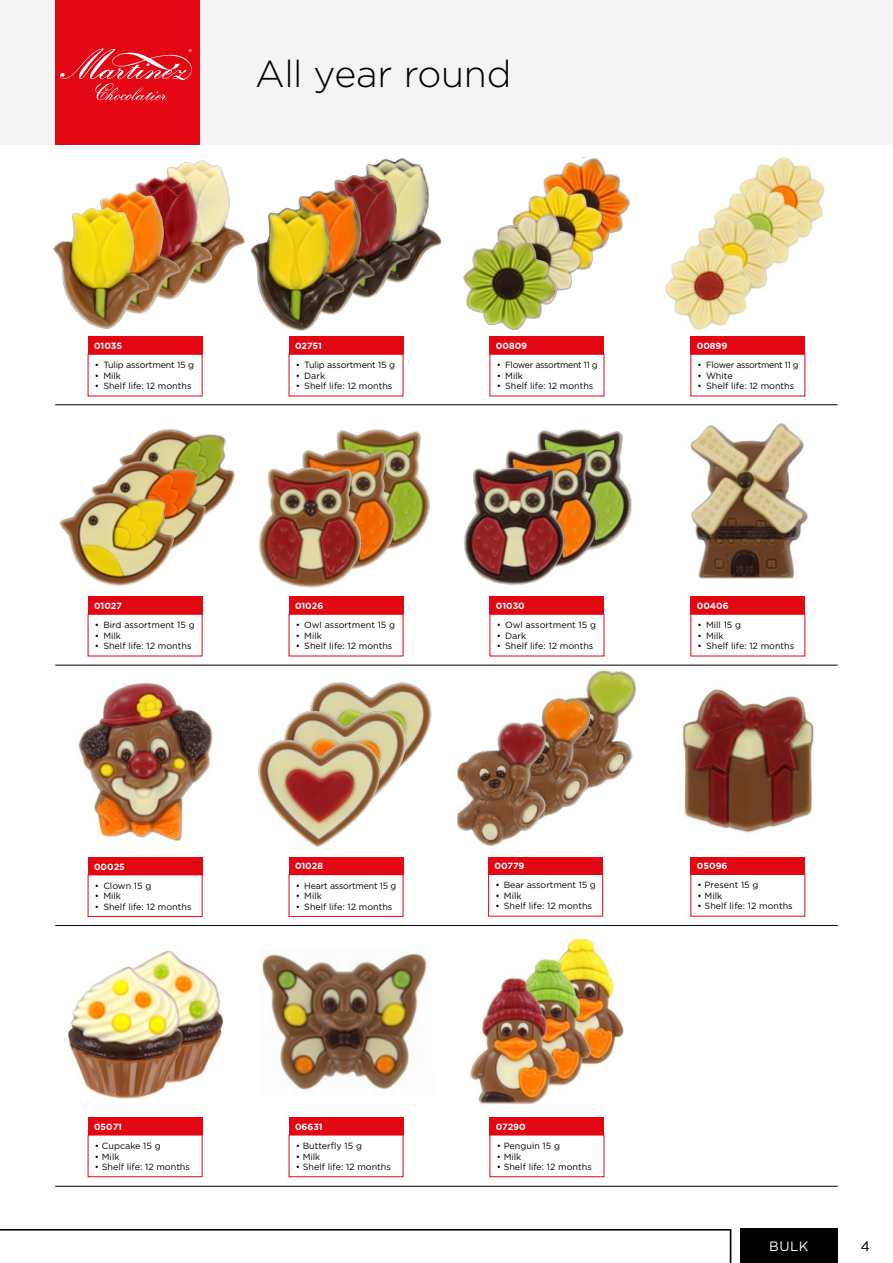
<style>
.page{position:relative;width:893px;height:1263px;background:#fff}
.page>*{position:absolute;margin:0;border:0;box-sizing:border-box;transform-origin:0 0}
.t1{font:300 37.5px "Gotham";letter-spacing:-.01em;color:#000}
.t2{font:13.5px "Gotham";color:#fff}
.t3{font:300 13.5px "Gotham";color:#000}
.t4{font:9px "Gotham";color:#000}
.t5{font:700 9px "Gotham";color:#fff}
.t6{font:9px "Gotham";letter-spacing:-.02em;color:#000}
.t7{font:9px "Gotham";letter-spacing:-.03em;color:#000}
</style>
<div class="page">
<div style="left:740px;top:1229px;width:98px;height:34px;background:#000"></div>
<div style="left:0;top:0;width:893px;height:145px;background:#f4f4f4"></div>
<svg style="left:0;top:1229px;width:731px;height:34px"></svg>
<div style="left:55px;top:0;width:145px;height:145px;background:#e30613"></div>
<svg style="left:60px;top:48px;width:132px;height:52px"></svg>
<hr style="left:55px;top:404px;width:783px;height:1px;background:#000">
<hr style="left:55px;top:665px;width:783px;height:1px;background:#000">
<hr style="left:55px;top:1186px;width:783px;height:1px;background:#000">
<hr style="left:55px;top:925px;width:783px;height:1px;background:#000">
<img style="left:166px;top:160px;width:62px;height:119px">
<img style="left:135px;top:171px;width:77px;height:122px">
<img style="left:100px;top:186px;width:81px;height:123px">
<div style="left:88px;top:354px;width:114px;height:42px;border:1px solid #e30613"></div>
<div style="left:88px;top:337px;width:114px;height:17px;background:#e30613"></div>
<img style="left:53px;top:201px;width:96px;height:128px">
<div style="left:289px;top:354px;width:114px;height:42px;border:1px solid #e30613"></div>
<img style="left:228px;top:158px;width:214px;height:196px">
<img style="left:543px;top:158px;width:87px;height:83px">
<img style="left:528px;top:185px;width:79px;height:85px">
<div style="left:490px;top:354px;width:114px;height:42px;border:1px solid #e30613"></div>
<div style="left:490px;top:337px;width:114px;height:17px;background:#e30613"></div>
<img style="left:497px;top:210px;width:85px;height:82px">
<img style="left:463px;top:239px;width:94px;height:91px">
<img style="left:665px;top:156px;width:160px;height:175px">
<div style="left:690px;top:354px;width:115px;height:42px;border:1px solid #e30613"></div>
<div style="left:690px;top:337px;width:115px;height:17px;background:#e30613"></div>
<div style="left:88px;top:614px;width:114px;height:42px;border:1px solid #e30613"></div>
<div style="left:88px;top:597px;width:114px;height:17px;background:#e30613"></div>
<img style="left:122px;top:429px;width:113px;height:84px">
<img style="left:91px;top:457px;width:117px;height:87px">
<img style="left:59px;top:489px;width:122px;height:97px">
<img style="left:336px;top:429px;width:94px;height:117px">
<img style="left:302px;top:443px;width:100px;height:122px">
<div style="left:289px;top:614px;width:114px;height:42px;border:1px solid #e30613"></div>
<div style="left:289px;top:597px;width:114px;height:17px;background:#e30613"></div>
<img style="left:259px;top:462px;width:109px;height:126px">
<img style="left:537px;top:429px;width:95px;height:117px">
<div style="left:490px;top:614px;width:114px;height:42px;border:1px solid #e30613"></div>
<div style="left:490px;top:597px;width:114px;height:17px;background:#e30613"></div>
<img style="left:505px;top:443px;width:99px;height:119px">
<img style="left:464px;top:462px;width:108px;height:123px">
<div style="left:690px;top:614px;width:115px;height:42px;border:1px solid #e30613"></div>
<div style="left:690px;top:597px;width:115px;height:17px;background:#e30613"></div>
<img style="left:690px;top:423px;width:118px;height:156px">
<div style="left:88px;top:874px;width:114px;height:43px;border:1px solid #e30613"></div>
<div style="left:88px;top:857px;width:114px;height:17px;background:#e30613"></div>
<img style="left:78px;top:682px;width:135px;height:159px">
<div style="left:289px;top:874px;width:114px;height:43px;border:1px solid #e30613"></div>
<div style="left:289px;top:857px;width:114px;height:17px;background:#e30613"></div>
<img style="left:310px;top:682px;width:122px;height:76px">
<img style="left:284px;top:709px;width:126px;height:78px">
<img style="left:258px;top:738px;width:127px;height:109px">
<img style="left:586px;top:670px;width:50px;height:119px">
<img style="left:541px;top:696px;width:48px;height:119px">
<img style="left:457px;top:722px;width:91px;height:124px">
<div style="left:488px;top:874px;width:115px;height:42px;border:1px solid #e30613"></div>
<div style="left:488px;top:857px;width:115px;height:17px;background:#e30613"></div>
<div style="left:690px;top:874px;width:115px;height:42px;border:1px solid #e30613"></div>
<div style="left:690px;top:857px;width:115px;height:17px;background:#e30613"></div>
<div style="left:88px;top:1118px;width:114px;height:17px;background:#e30613"></div>
<div style="left:289px;top:1118px;width:114px;height:17px;background:#e30613"></div>
<div style="left:490px;top:1118px;width:114px;height:17px;background:#e30613"></div>
<img style="left:682px;top:689px;width:132px;height:144px">
<img style="left:67px;top:950px;width:157px;height:149px">
<img style="left:470px;top:938px;width:154px;height:167px">
<img style="left:262px;top:953px;width:165px;height:137px">
<h1 class="t1" style="left:255px;top:50px;width:258px">All year round</h1>
<p class="t5" style="left:94px;top:340px;width:30px">01035</p>
<p class="t5" style="left:295px;top:340px;width:28px">02751</p>
<p class="t5" style="left:496px;top:340px;width:33px">00809</p>
<p class="t5" style="left:697px;top:340px;width:32px">00899</p>
<p class="t6" style="left:95px;top:359px;width:101px">• Tulip assortment 15 g</p>
<p class="t4" style="left:95px;top:370px;width:28px">• Milk</p>
<p class="t4" style="left:95px;top:380px;width:98px">• Shelf life: 12 months</p>
<p class="t6" style="left:296px;top:359px;width:101px">• Tulip assortment 15 g</p>
<p class="t4" style="left:296px;top:370px;width:31px">• Dark</p>
<p class="t4" style="left:296px;top:380px;width:98px">• Shelf life: 12 months</p>
<p class="t7" style="left:497px;top:359px;width:103px">• Flower assortment 11 g</p>
<p class="t4" style="left:497px;top:370px;width:28px">• Milk</p>
<p class="t4" style="left:497px;top:380px;width:98px">• Shelf life: 12 months</p>
<p class="t7" style="left:698px;top:359px;width:103px">• Flower assortment 11 g</p>
<p class="t4" style="left:698px;top:370px;width:37px">• White</p>
<p class="t4" style="left:698px;top:380px;width:98px">• Shelf life: 12 months</p>
<p class="t5" style="left:94px;top:600px;width:29px">01027</p>
<p class="t5" style="left:295px;top:600px;width:30px">01026</p>
<p class="t5" style="left:496px;top:600px;width:30px">01030</p>
<p class="t5" style="left:697px;top:600px;width:33px">00406</p>
<p class="t4" style="left:95px;top:619px;width:101px">• Bird assortment 15 g</p>
<p class="t4" style="left:95px;top:630px;width:28px">• Milk</p>
<p class="t4" style="left:95px;top:640px;width:98px">• Shelf life: 12 months</p>
<p class="t4" style="left:296px;top:619px;width:101px">• Owl assortment 15 g</p>
<p class="t4" style="left:296px;top:630px;width:28px">• Milk</p>
<p class="t4" style="left:296px;top:640px;width:98px">• Shelf life: 12 months</p>
<p class="t4" style="left:497px;top:619px;width:101px">• Owl assortment 15 g</p>
<p class="t4" style="left:497px;top:630px;width:31px">• Dark</p>
<p class="t4" style="left:497px;top:640px;width:98px">• Shelf life: 12 months</p>
<p class="t4" style="left:698px;top:619px;width:45px">• Mill 15 g</p>
<p class="t4" style="left:698px;top:630px;width:28px">• Milk</p>
<p class="t4" style="left:698px;top:640px;width:98px">• Shelf life: 12 months</p>
<p class="t5" style="left:94px;top:860px;width:32px">00025</p>
<p class="t5" style="left:295px;top:860px;width:30px">01028</p>
<p class="t5" style="left:495px;top:860px;width:31px">00779</p>
<p class="t5" style="left:697px;top:860px;width:32px">05096</p>
<p class="t4" style="left:95px;top:880px;width:58px">• Clown 15 g</p>
<p class="t4" style="left:95px;top:890px;width:28px">• Milk</p>
<p class="t4" style="left:95px;top:901px;width:98px">• Shelf life: 12 months</p>
<p class="t6" style="left:296px;top:880px;width:102px">• Heart assortment 15 g</p>
<p class="t4" style="left:296px;top:890px;width:28px">• Milk</p>
<p class="t4" style="left:296px;top:901px;width:98px">• Shelf life: 12 months</p>
<p class="t4" style="left:495px;top:879px;width:102px">• Bear assortment 15 g</p>
<p class="t4" style="left:495px;top:890px;width:28px">• Milk</p>
<p class="t4" style="left:495px;top:900px;width:98px">• Shelf life: 12 months</p>
<p class="t4" style="left:698px;top:879px;width:62px">• Present 15 g</p>
<p class="t4" style="left:698px;top:890px;width:26px">• Milk</p>
<p class="t4" style="left:698px;top:900px;width:97px">• Shelf life: 12 months</p>
<p class="t5" style="left:94px;top:1120px;width:30px">05071</p>
<p class="t5" style="left:295px;top:1120px;width:29px">06631</p>
<p class="t5" style="left:496px;top:1120px;width:31px">07290</p>
<p class="t4" style="left:95px;top:1140px;width:67px">• Cupcake 15 g</p>
<p class="t4" style="left:95px;top:1150px;width:26px">• Milk</p>
<p class="t4" style="left:95px;top:1161px;width:97px">• Shelf life: 12 months</p>
<p class="t4" style="left:296px;top:1140px;width:68px">• Butterfly 15 g</p>
<p class="t4" style="left:296px;top:1150px;width:26px">• Milk</p>
<p class="t4" style="left:296px;top:1161px;width:97px">• Shelf life: 12 months</p>
<p class="t4" style="left:497px;top:1140px;width:65px">• Penguin 15 g</p>
<p class="t4" style="left:497px;top:1150px;width:26px">• Milk</p>
<p class="t4" style="left:497px;top:1161px;width:97px">• Shelf life: 12 months</p>
<h2 class="t2" style="left:769px;top:1238px;width:41px">BULK</h2>
<h2 class="t3" style="left:861px;top:1238px;width:10px">4</h2>
</div>
